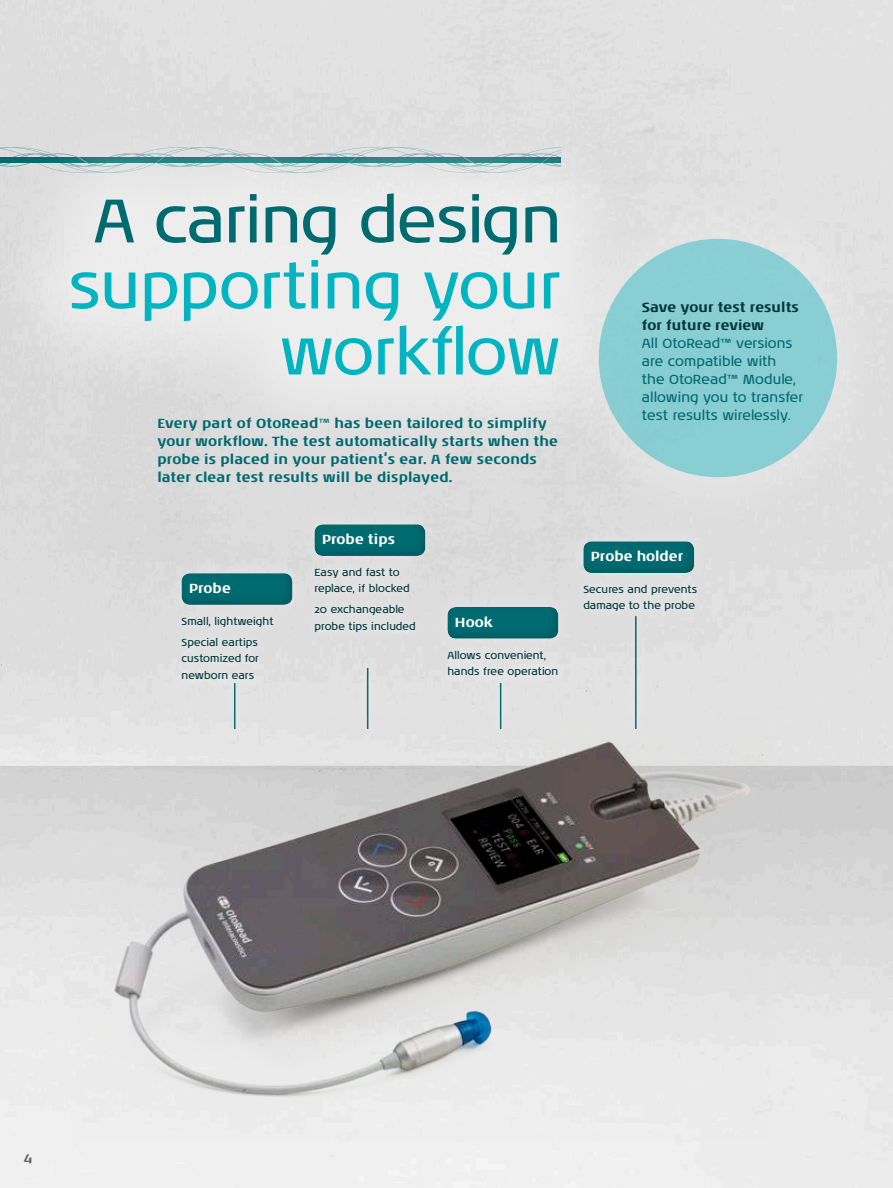
<style>
.page{position:relative;width:893px;height:1188px;background:#fff}
.page>*{position:absolute;margin:0;border:0;box-sizing:border-box;transform-origin:0 0}
.t1{font:63px/66px "Noa LT Pro";letter-spacing:-.01em;color:#00b5c1;text-align:right}
.t2{font:63px "Noa LT Pro";letter-spacing:-.015em;color:#006a71}
.t3{font:700 13.5px/18px "Noa LT Pro";letter-spacing:.01em;color:#006a71}
.t4{font:13.5px/18px "Noa LT Pro";color:#006a71}
.t5{font:700 13.5px/18px "Noa LT Pro";color:#00353a}
.t6{font:700 13.5px "Noa LT Pro";color:#fff}
.t7{font:700 13.5px "Noa LT Pro";color:#636366}
.t8{font:10.5px/16.5px "Noa LT Pro";color:#00353a}
.s1{font-weight:400}
</style>
<div class="page">
<div style="left:0;top:106px;width:647px;height:357px;background:#fff;opacity:.49"></div>
<div style="left:222px;top:672px;width:25px;height:68px;background:#e3e3e3"></div>
<hr style="left:234px;top:683px;width:1px;height:46px;background:#006a71">
<div style="left:355px;top:657px;width:25px;height:83px;background:#e2e2e2"></div>
<hr style="left:367px;top:668px;width:1px;height:61px;background:#006a71">
<div style="left:488px;top:672px;width:25px;height:68px;background:#fff;opacity:.3"></div>
<hr style="left:500px;top:683px;width:1px;height:46px;background:#006a71">
<div style="left:623px;top:605px;width:25px;height:135px;background:#e2e2e2"></div>
<hr style="left:635px;top:616px;width:1px;height:113px;background:#006a71">
<div style="left:166px;top:557px;width:142px;height:64px;background:#ddd"></div>
<div style="left:170px;top:565px;width:123px;height:40px;background:#231f20;opacity:.21"></div>
<div style="left:299px;top:508px;width:142px;height:64px;background:#ddd"></div>
<div style="left:303px;top:516px;width:123px;height:40px;background:#231f20;opacity:.21"></div>
<div style="left:432px;top:591px;width:142px;height:64px;background:#ddd"></div>
<div style="left:436px;top:598px;width:123px;height:41px;background:#231f20;opacity:.21"></div>
<div style="left:171px;top:605px;width:114px;height:85px;background:#e1e1e1"></div>
<div style="left:304px;top:557px;width:123px;height:86px;background:#e0e0e0"></div>
<div style="left:437px;top:639px;width:132px;height:49px;background:#e2e2e2"></div>
<div style="left:567px;top:525px;width:143px;height:64px;background:#ddd"></div>
<div style="left:572px;top:533px;width:123px;height:40px;background:#231f20;opacity:.21"></div>
<div style="left:572px;top:574px;width:136px;height:48px;background:#e1e1e1"></div>
<img style="left:77px;top:716px;width:692px;height:426px">
<div style="left:546px;top:186px;width:344px;height:344px;background:#e1e1e1"></div>
<div style="left:599px;top:239px;width:238px;height:238px;background:#89ced3;border-radius:50%"></div>
<h1 class="t2" style="left:94px;top:177px;width:469px">A caring design</h1>
<h1 class="t1" style="left:68px;top:252px;width:494px">supporting your workflow</h1>
<p class="t3" style="left:157px;top:413px;width:402px">Every part of OtoRead<span class="s1">™</span> has been tailored to simplify your workflow. The test automatically starts when the probe is placed in your patient’s ear. A few seconds later clear test results will be displayed.</p>
<p class="t6" style="left:189px;top:578px;width:43px">Probe</p>
<p class="t8" style="left:182px;top:610px;width:93px;line-height:21px">Small, lightweight<br>Special eartips</p>
<p class="t8" style="left:182px;top:650px;width:79px">customized for newborn ears</p>
<p class="t6" style="left:322px;top:529px;width:75px">Probe tips</p>
<p class="t8" style="left:314px;top:564px;width:97px">Easy and fast to replace, if blocked</p>
<p class="t8" style="left:314px;top:601px;width:103px">20 exchangeable probe tips included</p>
<p class="t6" style="left:455px;top:612px;width:40px">Hook</p>
<p class="t8" style="left:447px;top:646px;width:112px">Allows convenient, hands free operation</p>
<p class="t5" style="left:642px;top:297px;width:158px">Save your test results for future review</p>
<p class="t4" style="left:642px;top:333px;width:163px">All OtoRead™ versions are compatible with<br>the OtoRead™ Module, allowing you to transfer test results wirelessly.</p>
<p class="t6" style="left:591px;top:546px;width:94px">Probe holder</p>
<p class="t8" style="left:583px;top:581px;width:115px">Secures and prevents damage to the probe</p>
<p class="t7" style="left:24px;top:1147px;width:10px">4</p>
</div>
